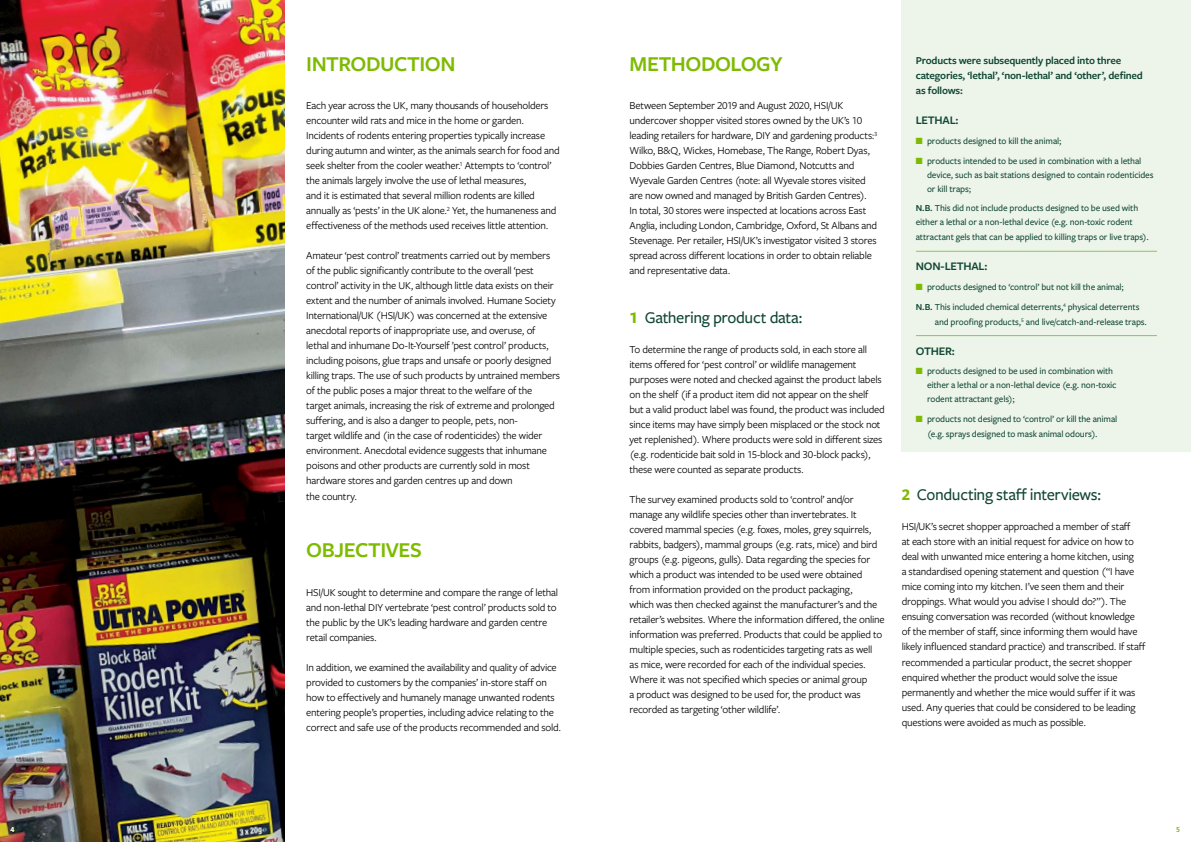
<style>
.page{position:relative;width:1191px;height:842px;background:#fff}
.page>*{position:absolute;margin:0;border:0;box-sizing:border-box;transform-origin:0 0}
.t1{font:600 22px "Freight Sans Pro";letter-spacing:-.02em;color:#7ebb00}
.t2{font:500 17px "Freight Sans Pro";letter-spacing:-.025em;color:#114734}
.t3{font:600 12px "Freight Sans Pro";letter-spacing:-.015em;color:#114734}
.t4{font:11px/15px "Freight Sans Pro";letter-spacing:-.02em;color:#000}
.t5{font:600 11px/15px "Freight Sans Pro";letter-spacing:-.02em;color:#114734}
.t6{font:500 9.5px/14px "Freight Sans Pro";letter-spacing:-.015em;color:#114734}
.t7{font:700 7px "Frutiger";color:#7ebb00}
.t8{font:700 7px "Frutiger";color:#fff}
.s1{font-weight:700;color:#7ebb00}
.s2{color:#7ebb00}
.s3{font-weight:600}
</style>
<div class="page">
<img style="left:0;top:0;width:285px;height:842px">
<div style="left:901px;top:0;width:290px;height:452px;background:#edf5eb"></div>
<hr style="left:916px;top:251px;width:241px;height:1px;background:#90c251">
<hr style="left:916px;top:335px;width:241px;height:1px;background:#90c251">
<p class="t8" style="left:11px;top:825px;width:5px">4</p>
<h1 class="t1" style="left:306px;top:49px;width:151px">INTRODUCTION</h1>
<p class="t4" style="left:306px;top:98px;width:255px">Each year across the UK, many thousands of householders encounter wild rats and mice in the home or garden.<br>Incidents of rodents entering properties typically increase during autumn and winter, as the animals search for food and seek shelter from the cooler weather.<sup>1</sup> Attempts to ‘control’ the animals largely involve the use of lethal measures,<br>and it is estimated that several million rodents are killed annually as ‘pests’ in the UK alone.<sup>2</sup> Yet, the humaneness and effectiveness of the methods used receives little attention.</p>
<p class="t4" style="left:306px;top:248px;width:255px">Amateur ‘pest control’ treatments carried out by members of the public significantly contribute to the overall ‘pest control’ activity in the UK, although little data exists on their extent and the number of animals involved. Humane Society International/UK (HSI/UK) was concerned at the extensive anecdotal reports of inappropriate use, and overuse, of lethal and inhumane Do-It-Yourself ’pest control’ products, including poisons, glue traps and unsafe or poorly designed killing traps. The use of such products by untrained members of the public poses a major threat to the welfare of the target animals, increasing the risk of extreme and prolonged suffering, and is also a danger to people, pets, non-<br>target wildlife and (in the case of rodenticides) the wider environment. Anecdotal evidence suggests that inhumane poisons and other products are currently sold in most hardware stores and garden centres up and down<br>the country.</p>
<h1 class="t1" style="left:306px;top:535px;width:117px">OBJECTIVES</h1>
<p class="t4" style="left:306px;top:584px;width:253px">HSI/UK sought to determine and compare the range of lethal and non-lethal DIY vertebrate ‘pest control’ products sold to the public by the UK’s leading hardware and garden centre retail companies.</p>
<p class="t4" style="left:306px;top:659px;width:256px">In addition, we examined the availability and quality of advice provided to customers by the companies’ in-store staff on how to effectively and humanely manage unwanted rodents entering people’s properties, including advice relating to the correct and safe use of the products recommended and sold.</p>
<h1 class="t1" style="left:629px;top:49px;width:155px">METHODOLOGY</h1>
<p class="t4" style="left:629px;top:98px;width:249px">Between September 2019 and August 2020, HSI/UK undercover shopper visited stores owned by the UK’s 10 leading retailers for hardware, DIY and gardening products:<sup>3<br></sup>Wilko, B&amp;Q, Wickes, Homebase, The Range, Robert Dyas, Dobbies Garden Centres, Blue Diamond, Notcutts and Wyevale Garden Centres (note: all Wyevale stores visited are now owned and managed by British Garden Centres).<br>In total, 30 stores were inspected at locations across East Anglia, including London, Cambridge, Oxford, St Albans and Stevenage. Per retailer, HSI/UK’s investigator visited 3 stores spread across different locations in order to obtain reliable and representative data.</p>
<h2 class="t2" style="left:629px;top:306px;width:175px"><span class="s1">1</span> Gathering product data:</h2>
<p class="t4" style="left:629px;top:341px;width:257px">To determine the range of products sold, in each store all items offered for ‘pest control’ or wildlife management purposes were noted and checked against the product labels on the shelf (if a product item did not appear on the shelf but a valid product label was found, the product was included since items may have simply been misplaced or the stock not yet replenished). Where products were sold in different sizes (e.g. rodenticide bait sold in 15-block and 30-block packs), these were counted as separate products.</p>
<p class="t4" style="left:629px;top:491px;width:257px">The survey examined products sold to ‘control’ and/or manage any wildlife species other than invertebrates. It covered mammal species (e.g. foxes, moles, grey squirrels, rabbits, badgers), mammal groups (e.g. rats, mice) and bird groups (e.g. pigeons, gulls). Data regarding the species for which a product was intended to be used were obtained from information provided on the product packaging,<br>which was then checked against the manufacturer’s and the retailer’s websites. Where the information differed, the online information was preferred. Products that could be applied to multiple species, such as rodenticides targeting rats as well<br>as mice, were recorded for each of the individual species.<br>Where it was not specified which species or animal group<br>a product was designed to be used for, the product was recorded as targeting ‘other wildlife’.</p>
<p class="t5" style="left:915px;top:53px;width:229px">Products were subsequently placed into three categories, ‘lethal’, ‘non-lethal’ and ‘other’, defined as follows:</p>
<p class="t3" style="left:915px;top:112px;width:44px">LETHAL:</p>
<p class="t6" style="left:915px;top:134px;width:147px"><span class="s2">■</span> products designed to kill the animal;</p>
<p class="t6" style="left:927px;top:153px;width:228px;text-indent:-11px"><span class="s2">■</span> products intended to be used in combination with a lethal device, such as bait stations designed to contain rodenticides or kill traps;</p>
<p class="t6" style="left:915px;top:201px;width:224px"><span class="s3">N.B.</span> This did not include products designed to be used with either a lethal or a non-lethal device (e.g. non-toxic rodent</p>
<p class="t6" style="left:915px;top:230px;width:234px">attractant gels that can be applied to killing traps or live traps).</p>
<p class="t3" style="left:915px;top:258px;width:73px">NON-LETHAL:</p>
<p class="t6" style="left:915px;top:277px;width:225px;line-height:19.7px"><span class="s2">■</span> products designed to ‘control’ but not kill the animal;<br><span class="s3">N.B.</span> This included chemical deterrents,<sup>4</sup> physical deterrents</p>
<p class="t6" style="left:934px;top:314px;width:214px">and proofing products,<sup>5</sup> and live/catch-and-release traps.</p>
<p class="t3" style="left:915px;top:343px;width:41px">OTHER:</p>
<p class="t6" style="left:927px;top:364px;width:191px;text-indent:-11px"><span class="s2">■</span> products designed to be used in combination with either a lethal or a non-lethal device (e.g. non-toxic rodent attractant gels);</p>
<p class="t6" style="left:927px;top:411px;width:192px;line-height:15px;text-indent:-11px"><span class="s2">■</span> products not designed to ‘control’ or kill the animal (e.g. sprays designed to mask animal odours).</p>
<h2 class="t2" style="left:901px;top:483px;width:201px"><span class="s1">2</span> Conducting staff interviews:</h2>
<p class="t4" style="left:901px;top:519px;width:245px">HSI/UK’s secret shopper approached a member of staff<br>at each store with an initial request for advice on how to deal with unwanted mice entering a home kitchen, using<br>a standardised opening statement and question (“I have mice coming into my kitchen. I’ve seen them and their droppings. What would you advise I should do?”). The ensuing conversation was recorded (without knowledge of the member of staff, since informing them would have likely influenced standard practice) and transcribed. If staff recommended a particular product, the secret shopper enquired whether the product would solve the issue permanently and whether the mice would suffer if it was used. Any queries that could be considered to be leading questions were avoided as much as possible.</p>
<p class="t7" style="left:1176px;top:825px;width:5px">5</p>
</div>
